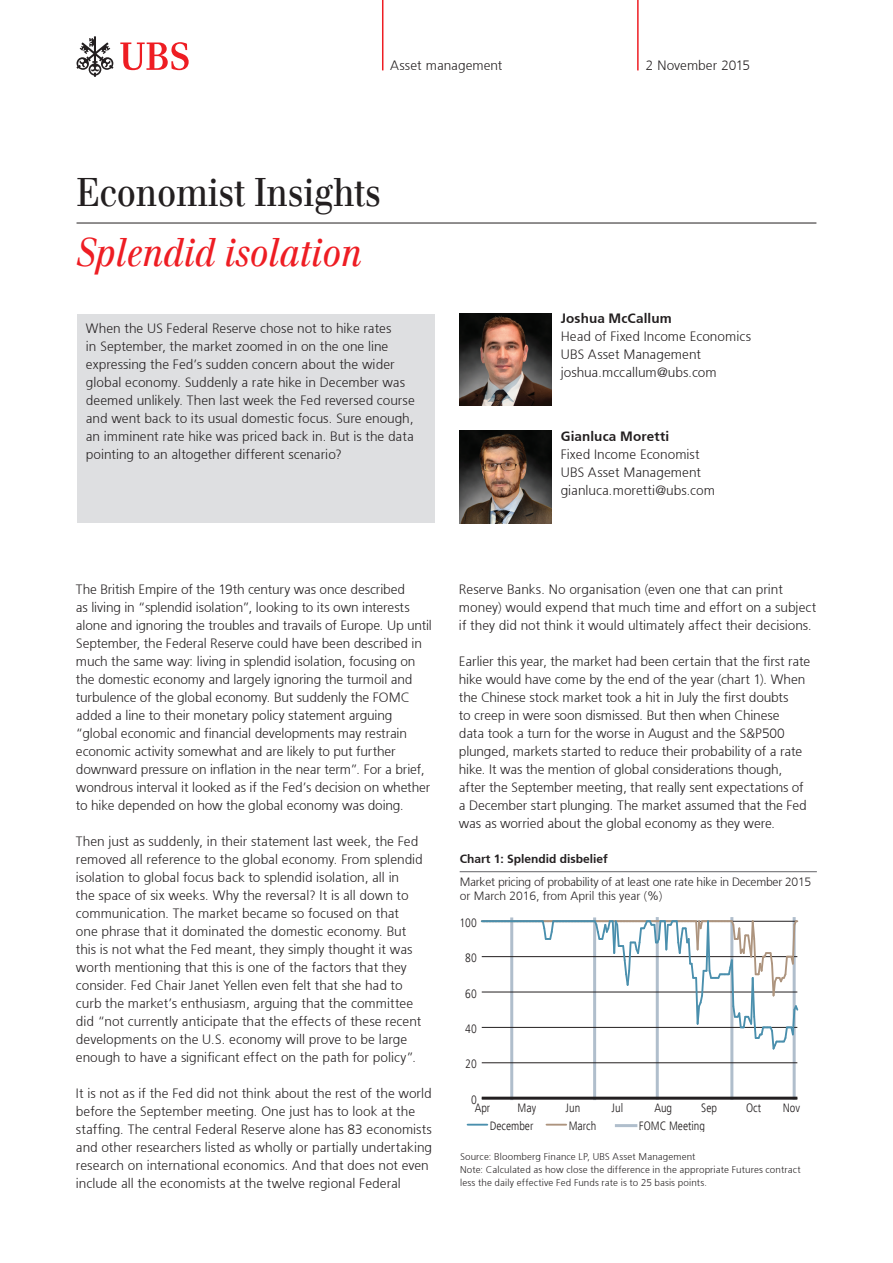
<style>
.page{position:relative;width:893px;height:1263px;background:#fff}
.page>*{position:absolute;margin:0;border:0;box-sizing:border-box;transform-origin:0 0}
.t1{font:39px "UBS Headline";color:#231f20}
.t2{font:italic 39px "UBS Headline";color:#ee1d23}
.t3{font:300 13.5px/18px "Frutiger 45";color:#231f20}
.t4{font:300 13.5px "Frutiger 45";letter-spacing:.01em;color:#231f20}
.t5{font:300 12px/14.2px "Frutiger 45";letter-spacing:-.02em;color:#231f20}
.t6{font:12px "Frutiger 47 Light CN";color:#231f20}
.t7{font:300 12px "Frutiger 45";color:#231f20}
.t8{font:300 9.75px/12.8px "Frutiger 45";letter-spacing:.015em;color:#231f20}
</style>
<div class="page">
<hr style="left:382px;top:0;width:1px;height:70px;background:#ee1d23">
<hr style="left:637px;top:0;width:2px;height:70px;background:#ee1d23">
<svg style="left:77px;top:36px;width:36px;height:41px"></svg>
<svg style="left:120px;top:42px;width:69px;height:28px"></svg>
<img style="left:459px;top:313px;width:93px;height:93px">
<img style="left:459px;top:431px;width:93px;height:92px">
<div style="left:77px;top:314px;width:358px;height:208px;background:#dedfe1"></div>
<hr style="left:77px;top:223px;width:739px;height:1px;background:#231f20">
<hr style="left:460px;top:871px;width:357px;height:1px;background:#636366">
<hr style="left:510px;top:917px;width:3px;height:183px;background:#b0becc">
<hr style="left:593px;top:917px;width:3px;height:183px;background:#b0becc">
<hr style="left:656px;top:917px;width:3px;height:183px;background:#b0becc">
<hr style="left:730px;top:917px;width:3px;height:183px;background:#b0becc">
<hr style="left:793px;top:917px;width:3px;height:183px;background:#b0becc">
<hr style="left:615px;top:1124px;width:22px;height:3px;background:#b0becc">
<hr style="left:482px;top:1097px;width:315px;height:3px;background:#231f20">
<hr style="left:482px;top:1062px;width:315px;height:1px;background:#231f20">
<svg style="left:546px;top:1124px;width:20px;height:1px"></svg>
<svg style="left:468px;top:1124px;width:19px;height:1px"></svg>
<svg style="left:482px;top:919px;width:317px;height:132px"></svg>
<p class="t3" style="left:390px;top:57px;width:114px">Asset management</p>
<p class="t3" style="left:646px;top:57px;width:106px">2 November 2015</p>
<h1 class="t1" style="left:77px;top:169px;width:306px">Economist Insights</h1>
<h1 class="t2" style="left:77px;top:229px;width:287px">Splendid isolation</h1>
<p class="t3" style="left:86px;top:319px;width:330px">When the US Federal Reserve chose not to hike rates<br>in September, the market zoomed in on the one line expressing the Fed’s sudden concern about the wider global economy. Suddenly a rate hike in December was deemed unlikely. Then last week the Fed reversed course and went back to its usual domestic focus. Sure enough, an imminent rate hike was priced back in. But is the data pointing to an altogether different scenario?</p>
<p class="t4" style="left:561px;top:311px;width:112px">Joshua McCallum</p>
<p class="t3" style="left:561px;top:328px;width:192px">Head of Fixed Income Economics<br>UBS Asset Management joshua.mccallum@ubs.com</p>
<p class="t4" style="left:561px;top:428px;width:110px">Gianluca Moretti</p>
<p class="t3" style="left:561px;top:445px;width:156px">Fixed Income Economist<br>UBS Asset Management gianluca.moretti@ubs.com</p>
<p class="t3" style="left:76px;top:580px;width:357px">The British Empire of the 19th century was once described<br>as living in “splendid isolation”, looking to its own interests alone and ignoring the troubles and travails of Europe. Up until September, the Federal Reserve could have been described in much the same way: living in splendid isolation, focusing on the domestic economy and largely ignoring the turmoil and turbulence of the global economy. But suddenly the FOMC added a line to their monetary policy statement arguing “global economic and financial developments may restrain economic activity somewhat and are likely to put further downward pressure on inflation in the near term”. For a brief, wondrous interval it looked as if the Fed’s decision on whether to hike depended on how the global economy was doing.</p>
<p class="t3" style="left:76px;top:832px;width:348px">Then just as suddenly, in their statement last week, the Fed removed all reference to the global economy. From splendid isolation to global focus back to splendid isolation, all in<br>the space of six weeks. Why the reversal? It is all down to communication. The market became so focused on that one phrase that it dominated the domestic economy. But this is not what the Fed meant, they simply thought it was worth mentioning that this is one of the factors that they consider. Fed Chair Janet Yellen even felt that she had to curb the market’s enthusiasm, arguing that the committee did “not currently anticipate that the effects of these recent developments on the U.S. economy will prove to be large enough to have a significant effect on the path for policy”.</p>
<p class="t3" style="left:76px;top:1084px;width:358px">It is not as if the Fed did not think about the rest of the world before the September meeting. One just has to look at the staffing. The central Federal Reserve alone has 83 economists and other researchers listed as wholly or partially undertaking research on international economics. And that does not even include all the economists at the twelve regional Federal</p>
<p class="t3" style="left:459px;top:580px;width:359px">Reserve Banks. No organisation (even one that can print money) would expend that much time and effort on a subject if they did not think it would ultimately affect their decisions.</p>
<p class="t3" style="left:459px;top:652px;width:353px">Earlier this year, the market had been certain that the first rate hike would have come by the end of the year (chart 1). When the Chinese stock market took a hit in July the first doubts<br>to creep in were soon dismissed. But then when Chinese<br>data took a turn for the worse in August and the S&amp;P500 plunged, markets started to reduce their probability of a rate hike. It was the mention of global considerations though, after the September meeting, that really sent expectations of a December start plunging. The market assumed that the Fed was as worried about the global economy as they were.</p>
<p class="t7" style="left:460px;top:851px;width:150px">Chart 1: Splendid disbelief</p>
<p class="t5" style="left:460px;top:874px;width:353px">Market pricing of probability of at least one rate hike in December 2015 or March 2016, from April this year (%)</p>
<p class="t6" style="left:459px;top:916px;width:19px">100</p>
<p class="t6" style="left:465px;top:951px;width:13px">80</p>
<p class="t6" style="left:465px;top:986px;width:13px">60</p>
<p class="t6" style="left:465px;top:1022px;width:13px">40</p>
<p class="t6" style="left:465px;top:1057px;width:13px">20</p>
<p class="t6" style="left:471px;top:1092px;width:7px">0</p>
<p class="t6" style="left:475px;top:1101px;width:17px">Apr</p>
<p class="t6" style="left:518px;top:1101px;width:20px">May</p>
<p class="t6" style="left:566px;top:1101px;width:16px">Jun</p>
<p class="t6" style="left:612px;top:1101px;width:13px">Jul</p>
<p class="t6" style="left:654px;top:1101px;width:19px">Aug</p>
<p class="t6" style="left:701px;top:1101px;width:17px">Sep</p>
<p class="t6" style="left:746px;top:1101px;width:16px">Oct</p>
<p class="t6" style="left:783px;top:1101px;width:19px">Nov</p>
<p class="t6" style="left:490px;top:1118px;width:45px">December</p>
<p class="t6" style="left:569px;top:1118px;width:29px">March</p>
<p class="t6" style="left:639px;top:1118px;width:68px">FOMC Meeting</p>
<p class="t8" style="left:460px;top:1150px;width:342px">Source: Bloomberg Finance LP, UBS Asset Management<br>Note: Calculated as how close the difference in the appropriate Futures contract less the daily effective Fed Funds rate is to 25 basis points.</p>
</div>
